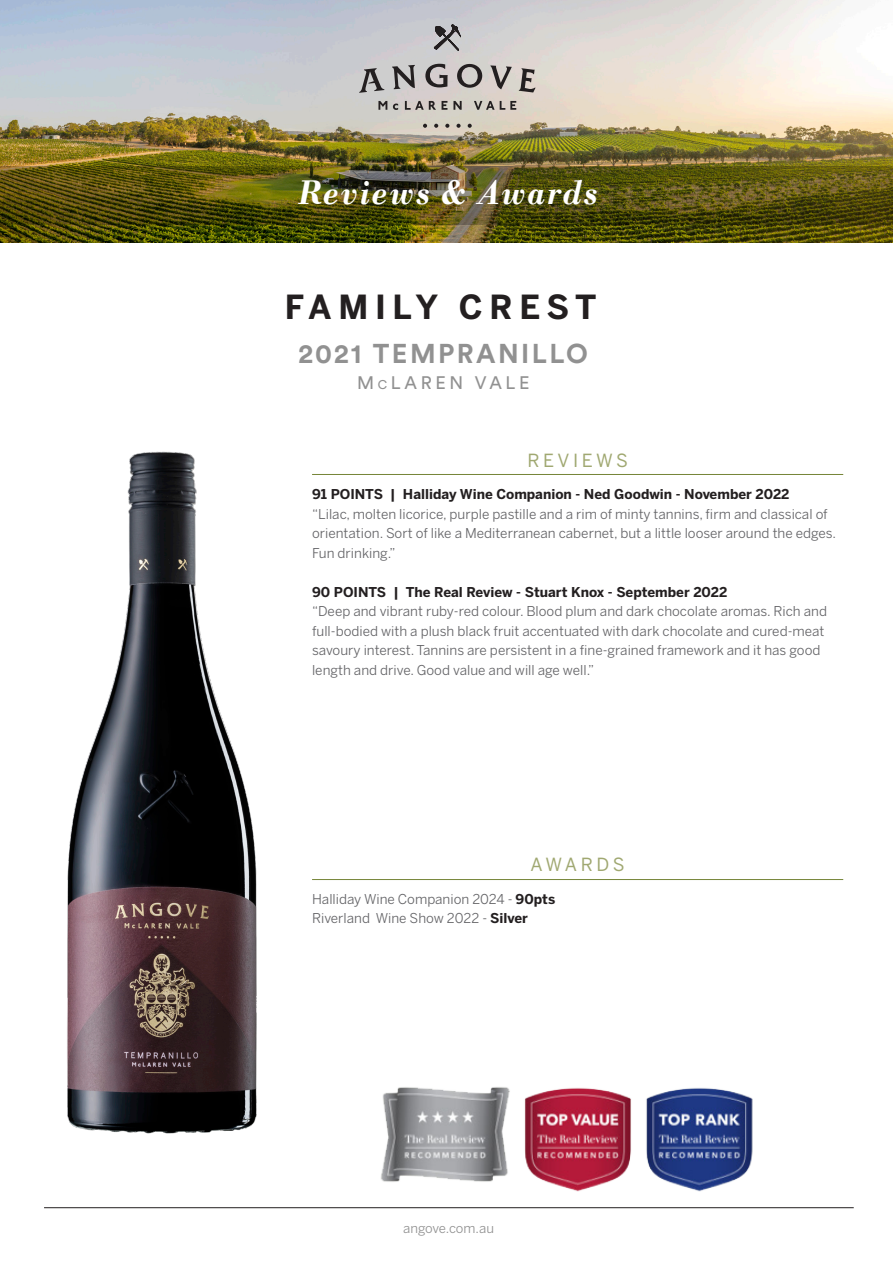
<style>
.page{position:relative;width:893px;height:1263px;background:#fff}
.page>*{position:absolute;margin:0;border:0;box-sizing:border-box;transform-origin:0 0}
.t1{font:italic 700 36px "Bodoni";letter-spacing:.05em;color:#fff;scale:.9 1}
.t2{font:700 33px "Benton Sans";letter-spacing:.2em;color:#231f20}
.t3{font:700 27px "Circular Pro";letter-spacing:.09em;color:#919191}
.t4{font:18px "Benton Sans";letter-spacing:.19em;color:#a0a871}
.t5{font:18px "Circular Pro";letter-spacing:.2em;color:#919191}
.t6{font:13.5px/19.5px "Benton Sans";color:#636366}
.t7{font:700 13.5px "Benton Sans";color:#231f20}
.t8{font:13.2px "Benton Sans";letter-spacing:-.005em;color:#919191}
.s1{font-size:12.6px}
.s2{font-weight:700;color:#231f20}
</style>
<div class="page">
<img style="left:0;top:0;width:893px;height:242px">
<img style="left:0;top:166px;width:893px;height:59px">
<hr style="left:44px;top:1207px;width:810px;height:1px;background:#231f20">
<svg style="left:359px;top:24px;width:177px;height:104px"></svg>
<hr style="left:312px;top:474px;width:531px;height:1px;background:#768538">
<img style="left:67px;top:451px;width:190px;height:683px">
<hr style="left:312px;top:879px;width:531px;height:1px;background:#768538">
<img style="left:381px;top:1087px;width:372px;height:105px">
<p class="t1" style="left:298px;top:171px;width:334px">Reviews &amp; Awards</p>
<p class="t2" style="left:285px;top:287px;width:313px">FAMILY CREST</p>
<p class="t3" style="left:298px;top:335px;width:291px">2021 TEMPRANILLO</p>
<p class="t5" style="left:357px;top:370px;width:174px">M<span class="s1">c</span>LAREN VALE</p>
<p class="t4" style="left:527px;top:450px;width:102px">REVIEWS</p>
<p class="t7" style="left:312px;top:486px;width:479px">91 POINTS | Halliday Wine Companion - Ned Goodwin - November 2022</p>
<p class="t6" style="left:312px;top:504px;width:526px">“Lilac, molten licorice, purple pastille and a rim of minty tannins, firm and classical of orientation. Sort of like a Mediterranean cabernet, but a little looser around the edges.<br>Fun drinking.”</p>
<p class="t7" style="left:312px;top:584px;width:417px">90 POINTS | The Real Review - Stuart Knox - September 2022</p>
<p class="t6" style="left:312px;top:602px;width:516px">“Deep and vibrant ruby-red colour. Blood plum and dark chocolate aromas. Rich and full-bodied with a plush black fruit accentuated with dark chocolate and cured-meat savoury interest. Tannins are persistent in a fine-grained framework and it has good length and drive. Good value and will age well.”</p>
<p class="t4" style="left:531px;top:854px;width:96px">AWARDS</p>
<p class="t6" style="left:312px;top:889px;width:245px">Halliday Wine Companion 2024 - <span class="s2">90pts</span></p>
<p class="t6" style="left:312px;top:908px;width:217px">Riverland Wine Show 2022 - <span class="s2">Silver</span></p>
<p class="t8" style="left:403px;top:1220px;width:92px">angove.com.au</p>
</div>
